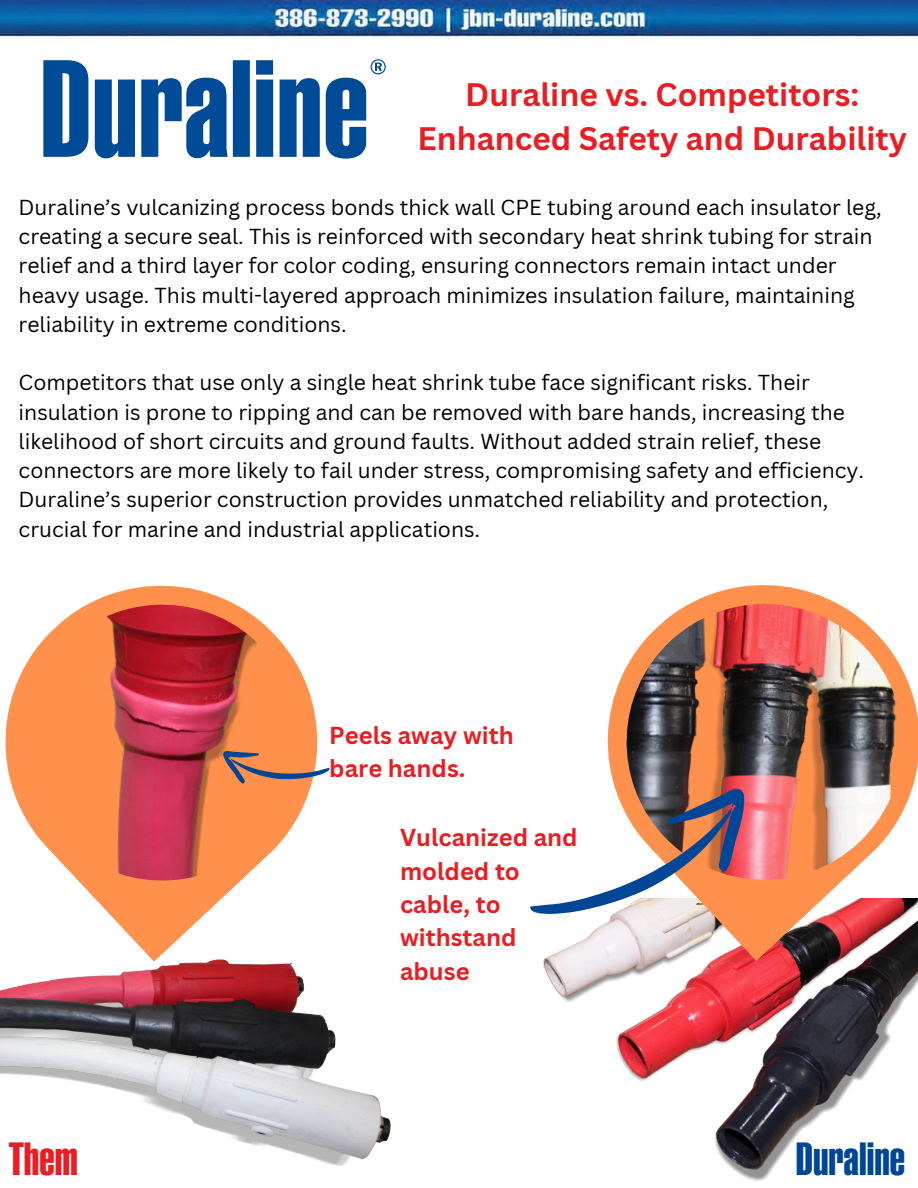
<style>
.page{position:relative;width:918px;height:1188px;background:#fff}
.page>*{position:absolute;margin:0;border:0;box-sizing:border-box;transform-origin:0 0}
.t1{font:45.6px "Geneva Cmpr";color:#004697}
.t2{font:45.6px "Geneva Cmpr";color:#eb1c22}
.t3{font:700 31.65px/43.8px "Canva Sans";color:#eb1c22;text-align:center}
.t4{font:700 23.85px/33.3px "Canva Sans";color:#eb1c22}
.t5{font:21.15px/29.2px "Canva Sans";color:#000}
</style>
<div class="page">
<img style="left:0;top:0;width:918px;height:39px">
<img style="left:43px;top:59px;width:343px;height:100px">
<img style="left:0;top:962px;width:391px;height:204px">
<img style="left:549px;top:961px;width:369px;height:220px">
<svg style="left:5px;top:585px;width:223px;height:377px"></svg>
<img style="left:9px;top:590px;width:305px;height:305px">
<svg style="left:608px;top:585px;width:310px;height:376px"></svg>
<img style="left:612px;top:589px;width:305px;height:306px">
<svg style="left:216px;top:709px;width:114px;height:111px;background:#ea986a"></svg>
<svg style="left:530px;top:732px;width:232px;height:246px"></svg>
<p class="t3" style="left:418px;top:72px;width:491px">Duraline vs. Competitors:<br>Enhanced Safety and Durability</p>
<h1 class="t5" style="left:19px;top:192px;width:865px">Duraline’s vulcanizing process bonds thick wall CPE tubing around each insulator leg, creating a secure seal. This is reinforced with secondary heat shrink tubing for strain relief and a third layer for color coding, ensuring connectors remain intact under heavy usage. This multi-layered approach minimizes insulation failure, maintaining reliability in extreme conditions.</h1>
<p class="t5" style="left:19px;top:368px;width:847px">Competitors that use only a single heat shrink tube face significant risks. Their insulation is prone to ripping and can be removed with bare hands, increasing the likelihood of short circuits and ground faults. Without added strain relief, these connectors are more likely to fail under stress, compromising safety and efficiency.<br>Duraline’s superior construction provides unmatched reliability and protection, crucial for marine and industrial applications.</p>
<p class="t4" style="left:329px;top:718px;width:186px">Peels away with bare hands.</p>
<h3 class="t2" style="left:9px;top:1134px;width:71px">Them</h3>
<h3 class="t4" style="left:400px;top:821px;width:179px">Vulcanized and molded to cable, to withstand abuse</h3>
<p class="t1" style="left:796px;top:1134px;width:111px">Duraline</p>
</div>
